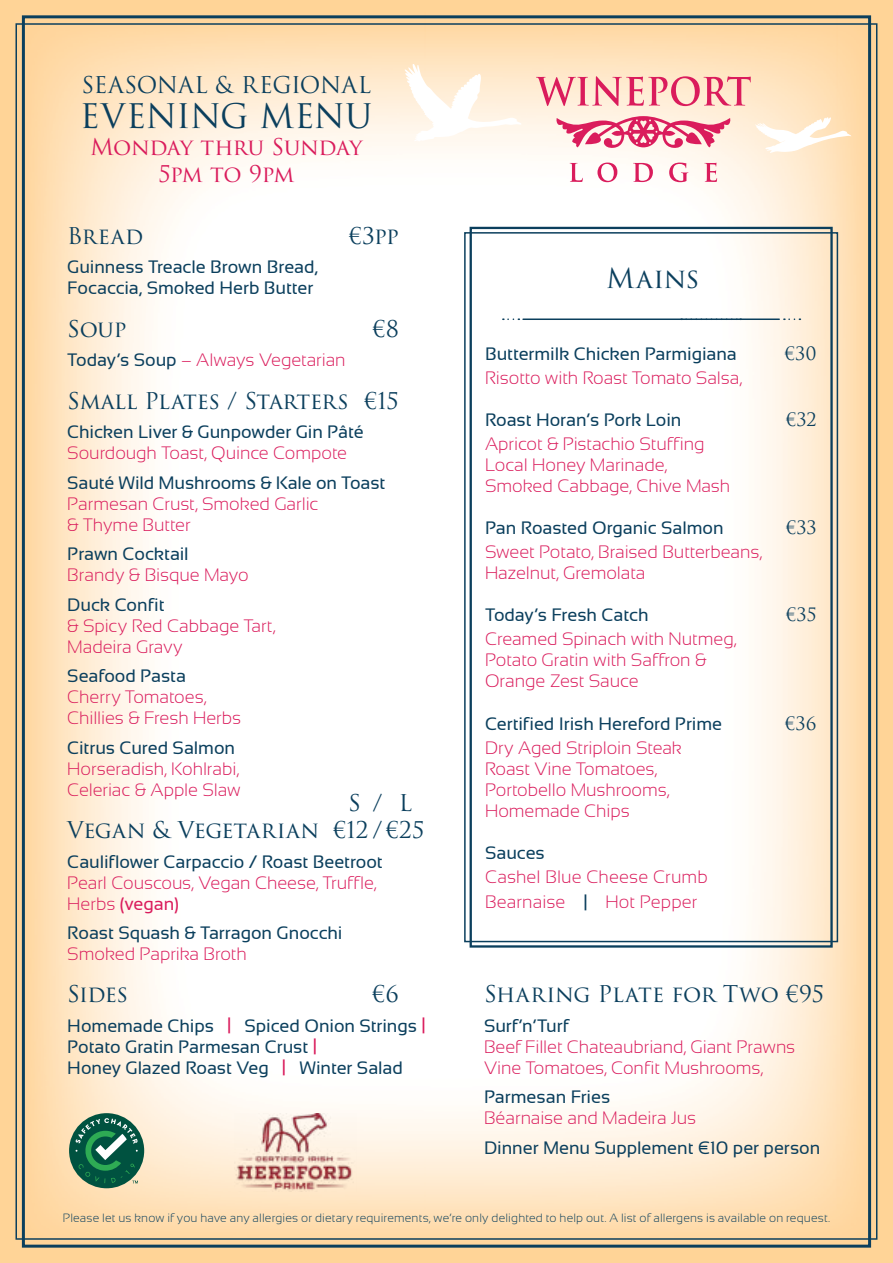
<style>
.page{position:relative;width:893px;height:1263px;background:#ffd497}
.page>*{position:absolute;margin:0;border:0;box-sizing:border-box;transform-origin:0 0}
.t1{font:33px "Trajan Pro 3";letter-spacing:-.015em;color:#0b3f5d}
.t2{font:27px "Trajan Pro 3";letter-spacing:.01em;color:#0b3f5d}
.t3{font:22.5px/27px "Trajan Pro 3";letter-spacing:-.015em;color:#0b3f5d;text-align:center}
.t4{font:22.5px/27px "Trajan Pro 3";letter-spacing:-.025em;color:#da1c5c;text-align:center}
.t5{font:300 18px/21px "Sansation";letter-spacing:-.005em;color:#da1c5c}
.t6{font:18px/21px "Sansation";letter-spacing:-.005em;color:#0b3f5d}
.t7{font:18px "Trajan Pro 3";letter-spacing:.005em;color:#0b3f5d}
.t8{font:300 12px "Sansation";letter-spacing:.015em;color:#0b3f5d}
.s1{font-weight:400;color:#0b3f5d}
.s2{font-weight:400}
.s3{color:#da1c5c}
</style>
<div class="page">
<img style="left:16px;top:13px;width:860px;height:1236px">
<svg style="left:536px;top:76px;width:215px;height:30px;background:#f4aeaf"></svg>
<svg style="left:570px;top:163px;width:13px;height:19px"></svg>
<svg style="left:597px;top:163px;width:20px;height:19px"></svg>
<svg style="left:633px;top:163px;width:20px;height:19px"></svg>
<svg style="left:669px;top:163px;width:19px;height:19px"></svg>
<svg style="left:704px;top:163px;width:13px;height:19px"></svg>
<svg style="left:556px;top:116px;width:175px;height:32px;background:#ee96ab"></svg>
<div style="left:69px;top:1113px;width:75px;height:75px;background:#005240;border-radius:50%"></div>
<svg style="left:75px;top:1118px;width:63px;height:65px"></svg>
<svg style="left:403px;top:63px;width:119px;height:79px"></svg>
<svg style="left:755px;top:117px;width:97px;height:36px"></svg>
<div style="left:464px;top:232px;width:374px;height:710px;border:2px solid #0b3f5d"></div>
<div style="left:470px;top:227px;width:363px;height:721px;border:2px solid #0b3f5d"></div>
<hr style="left:523px;top:318px;width:256px;height:2px;background:#0b3f5d">
<svg style="left:503px;top:318px;width:16px;height:2px"></svg>
<svg style="left:784px;top:318px;width:16px;height:2px"></svg>
<svg style="left:681px;top:318px;width:60px;height:1px"></svg>
<img style="left:235px;top:1113px;width:121px;height:78px">
<p class="t3" style="left:82px;top:72px;width:291px">SEASONAL &amp; REGIONAL</p>
<h1 class="t1" style="left:80px;top:93px;width:294px">EVENING MENU</h1>
<p class="t4" style="left:90px;top:135px;width:274px">Monday thru Sunday<br>5pm to 9pm</p>
<p class="t3" style="left:67px;top:223px;width:78px">Bread</p>
<p class="t3" style="left:349px;top:223px;width:51px">€3pp</p>
<p class="t6" style="left:67px;top:256px;width:252px">Guinness Treacle Brown Bread,<br>Focaccia, Smoked Herb Butter</p>
<p class="t3" style="left:67px;top:316px;width:61px">Soup</p>
<p class="t3" style="left:373px;top:316px;width:28px">€8</p>
<p class="t5" style="left:67px;top:349px;width:280px"><span class="s1">Today’s Soup</span> – Always Vegetarian</p>
<p class="t3" style="left:67px;top:388px;width:333px">Small Plates / Starters €15</p>
<p class="t6" style="left:67px;top:421px;width:298px">Chicken Liver &amp; Gunpowder Gin Pâté</p>
<p class="t5" style="left:67px;top:442px;width:281px">Sourdough Toast, Quince Compote</p>
<p class="t6" style="left:67px;top:472px;width:319px">Sauté Wild Mushrooms &amp; Kale on Toast</p>
<p class="t5" style="left:67px;top:493px;width:253px">Parmesan Crust, Smoked Garlic &amp; Thyme Butter</p>
<p class="t6" style="left:67px;top:543px;width:123px">Prawn Cocktail</p>
<p class="t5" style="left:67px;top:564px;width:183px">Brandy &amp; Bisque Mayo</p>
<p class="t6" style="left:67px;top:594px;width:99px">Duck Confit</p>
<p class="t5" style="left:67px;top:615px;width:210px">&amp; Spicy Red Cabbage Tart,<br>Madeira Gravy</p>
<p class="t6" style="left:67px;top:665px;width:120px">Seafood Pasta</p>
<p class="t5" style="left:67px;top:686px;width:175px">Cherry Tomatoes,<br>Chillies &amp; Fresh Herbs</p>
<p class="t6" style="left:67px;top:737px;width:169px">Citrus Cured Salmon</p>
<p class="t5" style="left:67px;top:758px;width:175px">Horseradish, Kohlrabi,<br>Celeriac &amp; Apple Slaw</p>
<p class="t3" style="left:67px;top:817px;width:254px">Vegan &amp; Vegetarian</p>
<p class="t6" style="left:67px;top:851px;width:317px">Cauliflower Carpaccio / Roast Beetroot</p>
<p class="t5" style="left:67px;top:872px;width:311px">Pearl Couscous, Vegan Cheese, Truffle,<br>Herbs <span class="s2">(vegan)</span></p>
<p class="t6" style="left:67px;top:922px;width:277px">Roast Squash &amp; Tarragon Gnocchi</p>
<p class="t5" style="left:67px;top:943px;width:181px">Smoked Paprika Broth</p>
<p class="t3" style="left:333px;top:790px;width:93px">S/L €12 /€25</p>
<p class="t3" style="left:67px;top:982px;width:62px">Sides</p>
<p class="t3" style="left:373px;top:982px;width:28px">€6</p>
<p class="t6" style="left:67px;top:1015px;width:360px">Homemade Chips <span class="s3">|</span> Spiced Onion Strings <span class="s3">|<br></span>Potato Gratin Parmesan Crust <span class="s3">|<br></span>Honey Glazed Roast Veg <span class="s3">|</span> Winter Salad</p>
<h2 class="t2" style="left:606px;top:259px;width:95px">Mains</h2>
<p class="t6" style="left:485px;top:343px;width:253px">Buttermilk Chicken Parmigiana</p>
<p class="t7" style="left:785px;top:341px;width:33px">€30</p>
<p class="t5" style="left:485px;top:367px;width:259px">Risotto with Roast Tomato Salsa,</p>
<p class="t6" style="left:485px;top:409px;width:198px">Roast Horan’s Pork Loin</p>
<p class="t7" style="left:786px;top:407px;width:32px">€32</p>
<p class="t5" style="left:485px;top:433px;width:247px">Apricot &amp; Pistachio Stuffing<br>Local Honey Marinade,<br>Smoked Cabbage, Chive Mash</p>
<p class="t6" style="left:485px;top:517px;width:240px">Pan Roasted Organic Salmon</p>
<p class="t7" style="left:786px;top:515px;width:32px">€33</p>
<p class="t5" style="left:485px;top:541px;width:278px">Sweet Potato, Braised Butterbeans,<br>Hazelnut, Gremolata</p>
<p class="t6" style="left:485px;top:605px;width:165px">Today’s Fresh Catch</p>
<p class="t7" style="left:786px;top:603px;width:32px">€35</p>
<p class="t5" style="left:485px;top:629px;width:253px">Creamed Spinach with Nutmeg,<br>Potato Gratin with Saffron &amp;<br>Orange Zest Sauce</p>
<p class="t6" style="left:485px;top:713px;width:239px">Certified Irish Hereford Prime</p>
<p class="t7" style="left:785px;top:711px;width:33px">€36</p>
<p class="t5" style="left:485px;top:737px;width:198px">Dry Aged Striploin Steak<br>Roast Vine Tomatoes,<br>Portobello Mushrooms,<br>Homemade Chips</p>
<p class="t6" style="left:485px;top:842px;width:61px">Sauces</p>
<p class="t5" style="left:485px;top:864px;width:224px;line-height:25.2px">Cashel Blue Cheese Crumb<br>Bearnaise <span class="s1">|</span> Hot Pepper</p>
<p class="t3" style="left:484px;top:982px;width:342px">Sharing Plate for Two €95</p>
<p class="t6" style="left:484px;top:1015px;width:86px">Surf’n’Turf</p>
<p class="t5" style="left:484px;top:1036px;width:313px">Beef Fillet Chateaubriand, Giant Prawns<br>Vine Tomatoes, Confit Mushrooms,</p>
<p class="t6" style="left:484px;top:1087px;width:128px">Parmesan Fries</p>
<p class="t5" style="left:484px;top:1108px;width:214px">Béarnaise and Madeira Jus</p>
<p class="t6" style="left:484px;top:1137px;width:338px">Dinner Menu Supplement €10 per person</p>
<p class="t8" style="left:63px;top:1211px;width:769px">Please let us know if you have any allergies or dietary requirements, we’re only delighted to help out. A list of allergens is available on request.</p>
</div>
